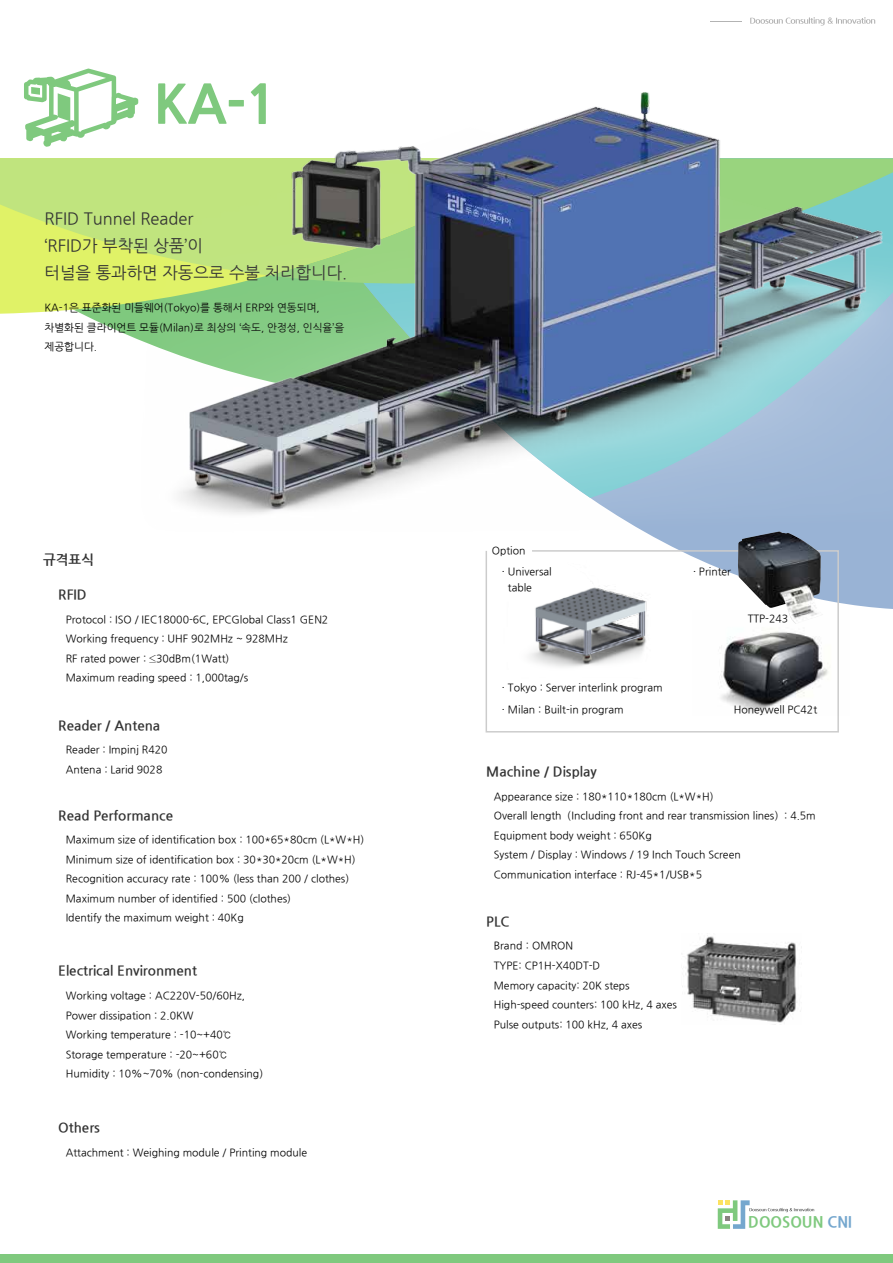
<style>
.page{position:relative;width:893px;height:1263px;background:#fff}
.page>*{position:absolute;margin:0;border:0;box-sizing:border-box;transform-origin:0 0}
.t1{font:800 52.5px "Nanum Gothic";color:#7fc97e}
.t2{font:16.5px/27px "Nanum Gothic";color:#333}
.t3{font:800 15.6px "Nanum Gothic";color:#7fc97e;scale:.95 1}
.t4{font:700 13.5px "Nanum Gothic";color:#333}
.t5{font:10.5px/19.5px "Nanum Gothic";color:#000}
.s1{color:#75a7ce}
</style>
<div class="page">
<img style="left:682px;top:936px;width:119px;height:87px">
<div style="left:673px;top:547px;width:220px;height:62px;background:#99b3d5"></div>
<svg style="left:0;top:275px;width:134px;height:39px;background:#d8ee6d"></svg>
<svg style="left:0;top:158px;width:134px;height:117px;background:#cce974"></svg>
<svg style="left:750px;top:17px;width:125px;height:8px"></svg>
<hr style="left:710px;top:21px;width:31px;height:1px;background:#b3b3b3">
<svg style="left:718px;top:1200px;width:96px;height:29px"></svg>
<div style="left:0;top:1254px;width:893px;height:9px;background:#7fc97e"></div>
<svg style="left:485px;top:549px;width:355px;height:184px"></svg>
<img style="left:134px;top:92px;width:759px;height:455px">
<img style="left:487px;top:558px;width:205px;height:135px">
<svg style="left:24px;top:69px;width:114px;height:78px"></svg>
<img style="left:692px;top:611px;width:148px;height:104px">
<img style="left:738px;top:531px;width:85px;height:93px">
<h1 class="t1" style="left:154px;top:76px;width:124px">KA-1</h1>
<h2 class="t2" style="left:45px;top:205px;width:304px">RFID Tunnel Reader<br>‘RFID가 부착된 상품’이<br>터널을 통과하면 자동으로 수불 처리합니다.</h2>
<p class="t5" style="left:45px;top:298px;width:301px">KA-1은 표준화된 미들웨어(Tokyo)를 통해서 ERP와 연동되며, 차별화된 클라이언트 모듈(Milan)로 최상의 ‘속도, 안정성, 인식율’을 제공합니다.</p>
<p class="t4" style="left:43px;top:553px;width:52px">규격표식</p>
<p class="t4" style="left:58px;top:588px;width:30px">RFID</p>
<p class="t5" style="left:66px;top:610px;width:264px">Protocol : ISO / IEC18000-6C, EPCGlobal Class1 GEN2<br>Working frequency : UHF 902MHz ~ 928MHz<br>RF rated power : ≤30dBm(1Watt)<br>Maximum reading speed : 1,000tag/s</p>
<p class="t4" style="left:58px;top:719px;width:103px">Reader / Antena</p>
<p class="t5" style="left:66px;top:740px;width:103px">Reader : Impinj R420<br>Antena : Larid 9028</p>
<p class="t4" style="left:58px;top:809px;width:116px">Read Performance</p>
<p class="t5" style="left:66px;top:830px;width:300px">Maximum size of identification box : 100*65*80cm (L*W*H)<br>Minimum size of identification box : 30*30*20cm (L*W*H)<br>Recognition accuracy rate : 100% (less than 200 / clothes)<br>Maximum number of identified : 500 (clothes)<br>Identify the maximum weight : 40Kg</p>
<p class="t4" style="left:58px;top:964px;width:140px">Electrical Environment</p>
<p class="t5" style="left:66px;top:986px;width:199px">Working voltage : AC220V-50/60Hz,<br>Power dissipation : 2.0KW<br>Working temperature : -10~+40℃<br>Storage temperature : -20~+60℃<br>Humidity : 10%~70% (non-condensing)</p>
<p class="t4" style="left:58px;top:1121px;width:43px">Others</p>
<p class="t5" style="left:66px;top:1143px;width:243px">Attachment : Weighing module / Printing module</p>
<p class="t5" style="left:502px;top:540px;width:51px;line-height:21px;text-indent:-10px">Option<br>· Universal</p>
<p class="t5" style="left:508px;top:578px;width:26px">table</p>
<p class="t5" style="left:502px;top:676px;width:162px;line-height:22.5px">· Tokyo : Server interlink program · Milan : Built-in program</p>
<p class="t4" style="left:486px;top:765px;width:112px">Machine / Display</p>
<p class="t5" style="left:693px;top:562px;width:40px">· Printer</p>
<p class="t5" style="left:748px;top:609px;width:42px">TTP-243</p>
<p class="t5" style="left:734px;top:700px;width:85px">Honeywell PC42t</p>
<p class="t5" style="left:494px;top:787px;width:324px">Appearance size : 180*110*180cm (L*W*H)<br>Overall length（Including front and rear transmission lines）: 4.5m Equipment body weight : 650Kg<br>System / Display : Windows / 19 Inch Touch Screen Communication interface : RJ-45*1/USB*5</p>
<p class="t4" style="left:486px;top:915px;width:25px">PLC</p>
<p class="t5" style="left:494px;top:936px;width:185px">Brand：OMRON<br>TYPE: CP1H-X40DT-D<br>Memory capacity: 20K steps<br>High-speed counters: 100 kHz, 4 axes<br>Pulse outputs: 100 kHz, 4 axes</p>
<h3 class="t3" style="left:748px;top:1213px;width:111px">DOOSOUN <span class="s1">CNI</span></h3>
</div>
